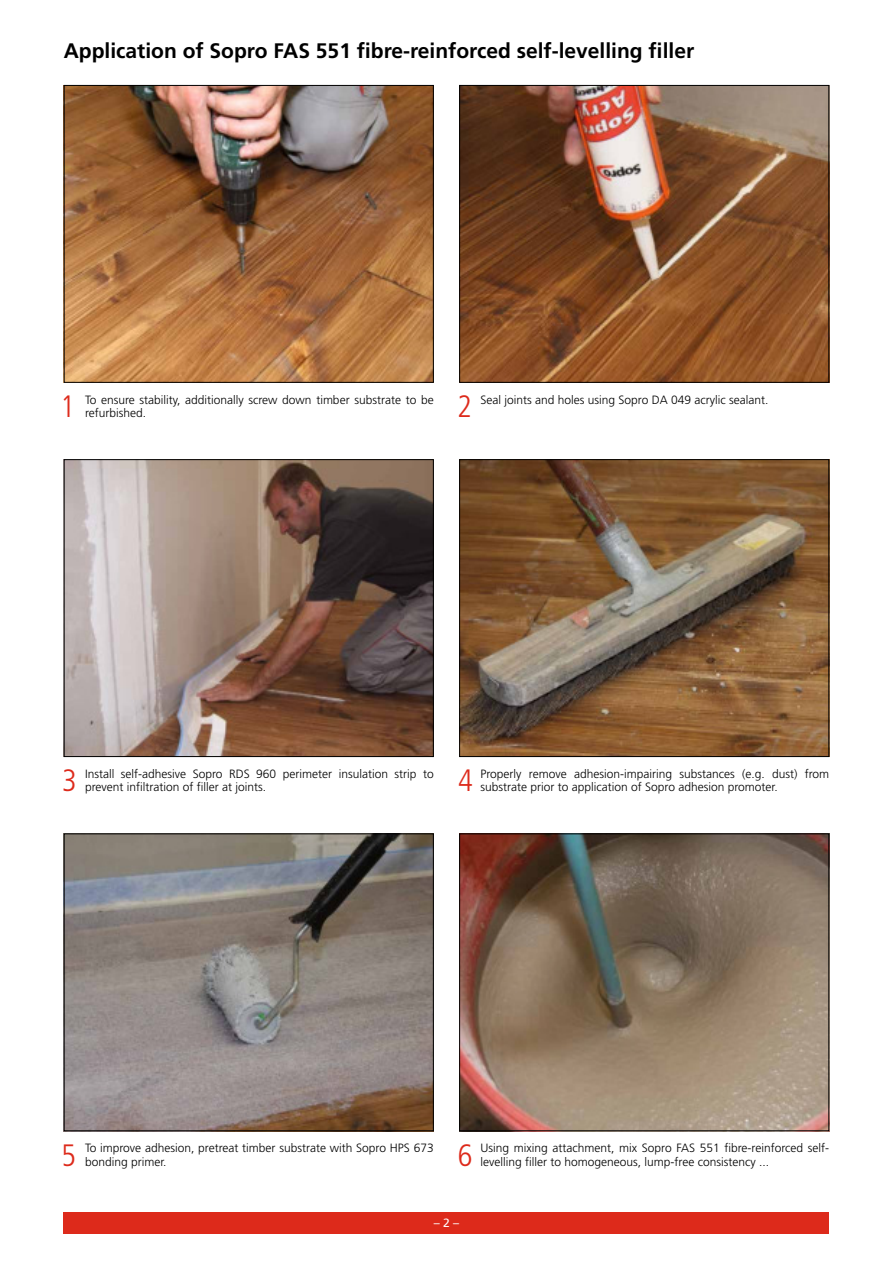
<style>
.page{position:relative;width:893px;height:1263px;background:#fff}
.page>*{position:absolute;margin:0;border:0;box-sizing:border-box;transform-origin:0 0}
.t1{font:300 condensed 30.9px "Frutiger LT";color:#dd2a1b}
.t2{font:700 21px "Frutiger LT";color:#000}
.t3{font:300 12px/13.2px "Frutiger LT";color:#000}
.t4{font:12px "Frutiger LT";color:#fff}
</style>
<div class="page">
<div style="left:64px;top:1212px;width:765px;height:21px;background:#dd2a1b"></div>
<img style="left:461px;top:87px;width:366px;height:294px">
<div style="left:459px;top:85px;width:370px;height:298px;border:1px solid #000"></div>
<img style="left:66px;top:87px;width:366px;height:294px">
<div style="left:64px;top:85px;width:370px;height:298px;border:1px solid #000"></div>
<img style="left:66px;top:461px;width:366px;height:294px">
<div style="left:64px;top:459px;width:370px;height:298px;border:1px solid #000"></div>
<img style="left:461px;top:461px;width:366px;height:294px">
<div style="left:459px;top:459px;width:370px;height:298px;border:1px solid #000"></div>
<img style="left:66px;top:835px;width:366px;height:294px">
<div style="left:64px;top:833px;width:370px;height:298px;border:1px solid #000"></div>
<img style="left:461px;top:835px;width:366px;height:294px">
<div style="left:459px;top:833px;width:370px;height:298px;border:1px solid #000"></div>
<h2 class="t2" style="left:64px;top:42px;width:632px">Application of Sopro FAS 551 fibre-reinforced self-levelling filler</h2>
<h1 class="t1" style="left:60px;top:388px;width:16px">1</h1>
<p class="t3" style="left:85px;top:394px;width:350px">To ensure stability, additionally screw down timber substrate to be refurbished.</p>
<h1 class="t1" style="left:457px;top:388px;width:16px">2</h1>
<p class="t3" style="left:480px;top:394px;width:289px">Seal joints and holes using Sopro DA 049 acrylic sealant.</p>
<h1 class="t1" style="left:62px;top:763px;width:16px">3</h1>
<p class="t3" style="left:85px;top:768px;width:350px">Install self-adhesive Sopro RDS 960 perimeter insulation strip to prevent infiltration of filler at joints.</p>
<h1 class="t1" style="left:458px;top:763px;width:16px">4</h1>
<p class="t3" style="left:480px;top:768px;width:350px">Properly remove adhesion-impairing substances (e.g. dust) from substrate prior to application of Sopro adhesion promoter.</p>
<h1 class="t1" style="left:61px;top:1137px;width:16px">5</h1>
<p class="t3" style="left:85px;top:1142px;width:350px">To improve adhesion, pretreat timber substrate with Sopro HPS 673 bonding primer.</p>
<h1 class="t1" style="left:458px;top:1137px;width:16px">6</h1>
<p class="t3" style="left:480px;top:1142px;width:350px">Using mixing attachment, mix Sopro FAS 551 fibre-reinforced self&shy;levelling filler to homogeneous, lump-free consistency ...</p>
<p class="t4" style="left:434px;top:1218px;width:27px">– 2 –</p>
</div>
